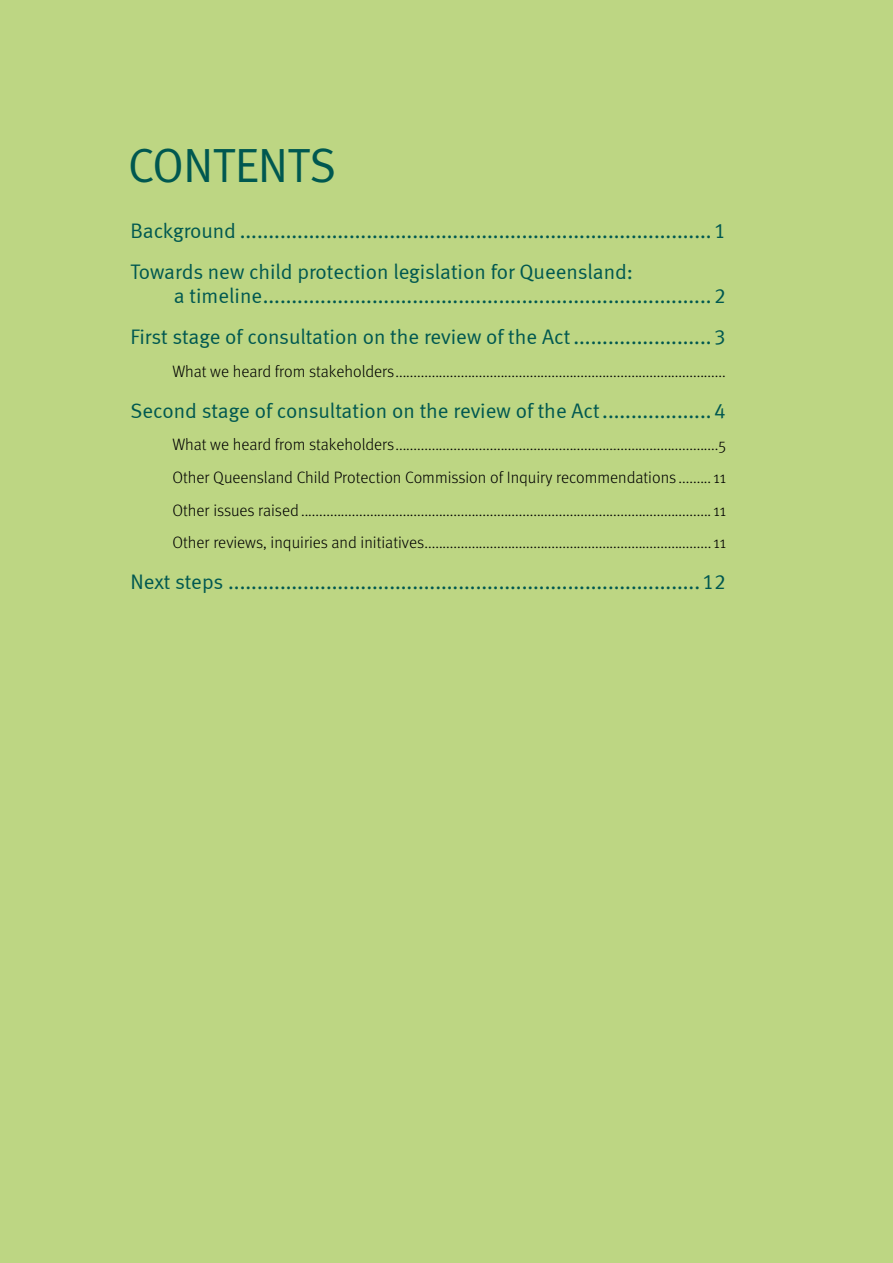
<style>
.page{position:relative;width:893px;height:1263px;background:#bdd683}
.page>*{position:absolute;margin:0;border:0;box-sizing:border-box;transform-origin:0 0}
.t1{font:48px "Meta OT Norm";letter-spacing:-.02em;color:#005850}
.t2{font:21px/41px "Meta Normal LF";color:#005850}
.t3{font:300 16.5px/32.5px "Meta OT";color:#000;text-align:justify}
</style>
<div class="page">
<h1 class="t1" style="left:128px;top:137px;width:210px">CONTENTS</h1>
<p class="t2" style="left:130px;top:210px;width:597px">Background ..................................................................................1<br>Towards new child protection legislation for Queensland:</p>
<p class="t2" style="left:130px;top:275px;width:597px;text-align:right">a timeline..............................................................................2<br>First stage of consultation on the review of the Act ........................3</p>
<p class="t3" style="left:172px;top:355px;width:555px">What we heard from stakeholders...........................................................................................</p>
<p class="t2" style="left:130px;top:390px;width:597px">Second stage of consultation on the review of the Act...................4</p>
<p class="t3" style="left:172px;top:429px;width:555px">What we heard from stakeholders.........................................................................................5<br>Other Queensland Child Protection Commission of Inquiry recommendations .........11<br>Other issues raised .................................................................................................................11<br>Other reviews, inquiries and initiatives...............................................................................11</p>
<p class="t2" style="left:130px;top:561px;width:597px">Next steps ..................................................................................12</p>
</div>
